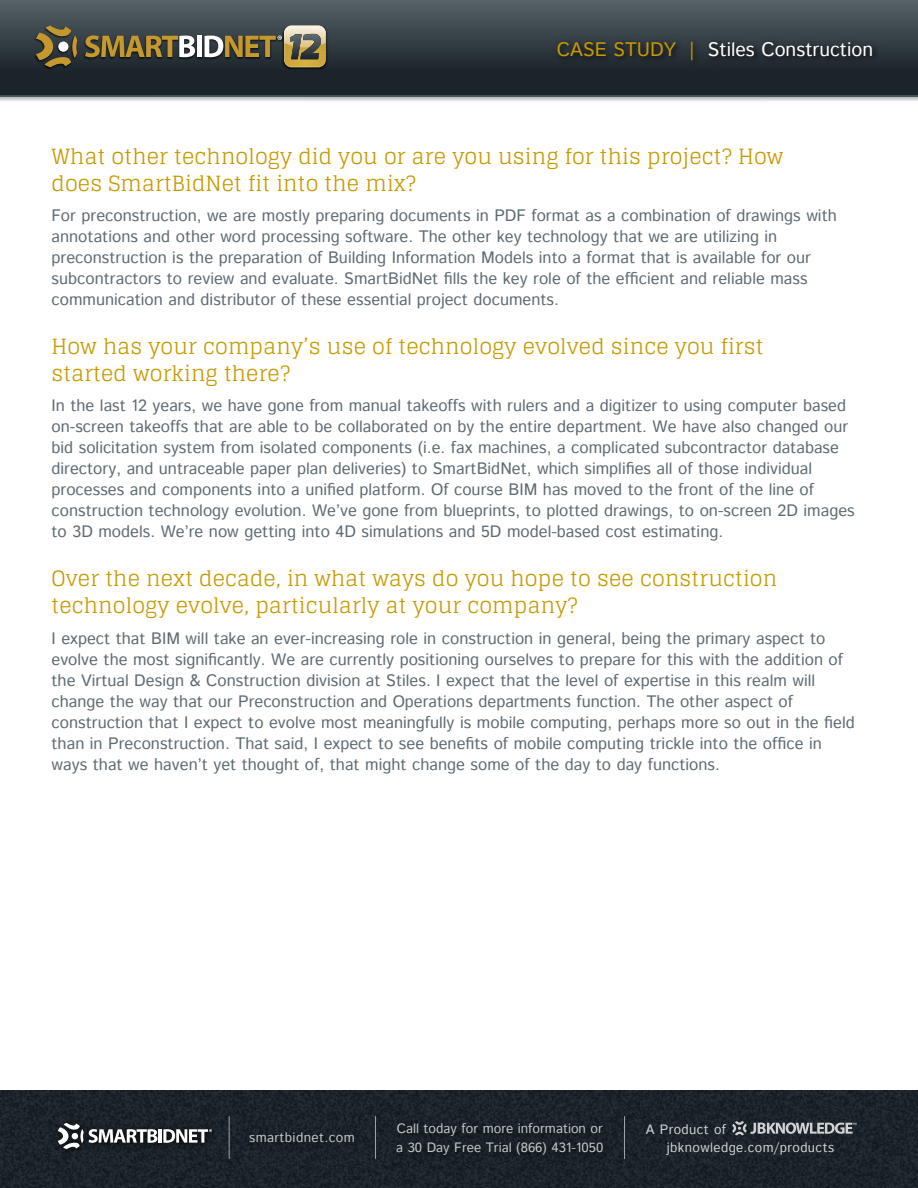
<style>
.page{position:relative;width:918px;height:1188px;background:#fff}
.page>*{position:absolute;margin:0;border:0;box-sizing:border-box;transform-origin:0 0}
.t1{font:21px/27px "Glegoo";letter-spacing:.005em;color:#c79900}
.t2{font:19.5px "Istok Web";color:#fff}
.t3{font:16.5px/21px "Istok Web";color:#5e6a71}
.t4{font:13.5px "Istok Web";color:#c3c8c8}
.t5{font:13.5px "Istok Web";letter-spacing:.03em;color:#d0d2d3}
.t6{font:13.5px "Istok Web";letter-spacing:.025em;color:#c3c8c8}
.s1{color:#c79900}
</style>
<div class="page">
<div style="left:0;top:0;width:918px;height:96px;background:linear-gradient(to bottom,#525e65,#11191f)"></div>
<img style="left:284px;top:24px;width:44px;height:46px">
<img style="left:34px;top:24px;width:250px;height:46px">
<div style="left:197px;top:36px;width:5px;height:21px;background:#fff"></div>
<svg style="left:85px;top:35px;width:110px;height:22px;background:#857446"></svg>
<svg style="left:205px;top:26px;width:121px;height:41px;background:#746e54"></svg>
<svg style="left:36px;top:26px;width:41px;height:41px;background:#695c34"></svg>
<div style="left:58px;top:42px;width:10px;height:10px;background:#fff;border-radius:50%"></div>
<svg style="left:0;top:97px;width:918px;height:4px;background:#ced2d4"></svg>
<hr style="left:0;top:95px;width:918px;height:2px;background:#5f6b72">
<img style="left:551px;top:34px;width:332px;height:40px">
<img style="left:0;top:1090px;width:918px;height:98px">
<hr style="left:624px;top:1116px;width:1px;height:43px;background:#c3c8c8">
<hr style="left:229px;top:1116px;width:1px;height:43px;background:#c3c8c8">
<hr style="left:375px;top:1116px;width:1px;height:43px;background:#c3c8c8">
<img style="left:242px;top:1123px;width:125px;height:37px">
<img style="left:50px;top:1115px;width:173px;height:45px">
<hr style="left:159px;top:1129px;width:3px;height:14px;background:#fff">
<svg style="left:163px;top:1129px;width:49px;height:14px"></svg>
<svg style="left:58px;top:1123px;width:99px;height:26px"></svg>
<svg style="left:732px;top:1121px;width:125px;height:14px;background:#666c70"></svg>
<img style="left:389px;top:1114px;width:227px;height:56px">
<p class="t2" style="left:557px;top:36px;width:318px"><span class="s1">CASE STUDY |</span> Stiles Construction</p>
<p class="t1" style="left:52px;top:143px;width:733px">What other technology did you or are you using for this project? How does SmartBidNet fit into the mix?</p>
<p class="t3" style="left:52px;top:206px;width:787px">For preconstruction, we are mostly preparing documents in PDF format as a combination of drawings with annotations and other word processing software. The other key technology that we are utilizing in preconstruction is the preparation of Building Information Models into a format that is available for our subcontractors to review and evaluate. SmartBidNet fills the key role of the efficient and reliable mass communication and distributor of these essential project documents.</p>
<p class="t1" style="left:52px;top:333px;width:714px">How has your company’s use of technology evolved since you first started working there?</p>
<p class="t3" style="left:52px;top:396px;width:805px">In the last 12 years, we have gone from manual takeoffs with rulers and a digitizer to using computer based on-screen takeoffs that are able to be collaborated on by the entire department. We have also changed our bid solicitation system from isolated components (i.e. fax machines, a complicated subcontractor database directory, and untraceable paper plan deliveries) to SmartBidNet, which simplifies all of those individual processes and components into a unified platform. Of course BIM has moved to the front of the line of construction technology evolution. We’ve gone from blueprints, to plotted drawings, to on-screen 2D images to 3D models. We’re now getting into 4D simulations and 5D model-based cost estimating.</p>
<p class="t1" style="left:52px;top:565px;width:727px">Over the next decade, in what ways do you hope to see construction technology evolve, particularly at your company?</p>
<p class="t3" style="left:52px;top:629px;width:805px">I expect that BIM will take an ever-increasing role in construction in general, being the primary aspect to evolve the most significantly. We are currently positioning ourselves to prepare for this with the addition of the Virtual Design &amp; Construction division at Stiles. I expect that the level of expertise in this realm will change the way that our Preconstruction and Operations departments function. The other aspect of construction that I expect to evolve most meaningfully is mobile computing, perhaps more so out in the field than in Preconstruction. That said, I expect to see benefits of mobile computing trickle into the office in ways that we haven’t yet thought of, that might change some of the day to day functions.</p>
<p class="t6" style="left:249px;top:1129px;width:107px">smartbidnet.com</p>
<p class="t4" style="left:397px;top:1119px;width:208px">Call today for more information or</p>
<p class="t5" style="left:646px;top:1120px;width:82px">A Product of</p>
<p class="t4" style="left:396px;top:1139px;width:209px">a 30 Day Free Trial (866) 431-1050</p>
<p class="t5" style="left:667px;top:1139px;width:169px">jbknowledge.com/products</p>
</div>
